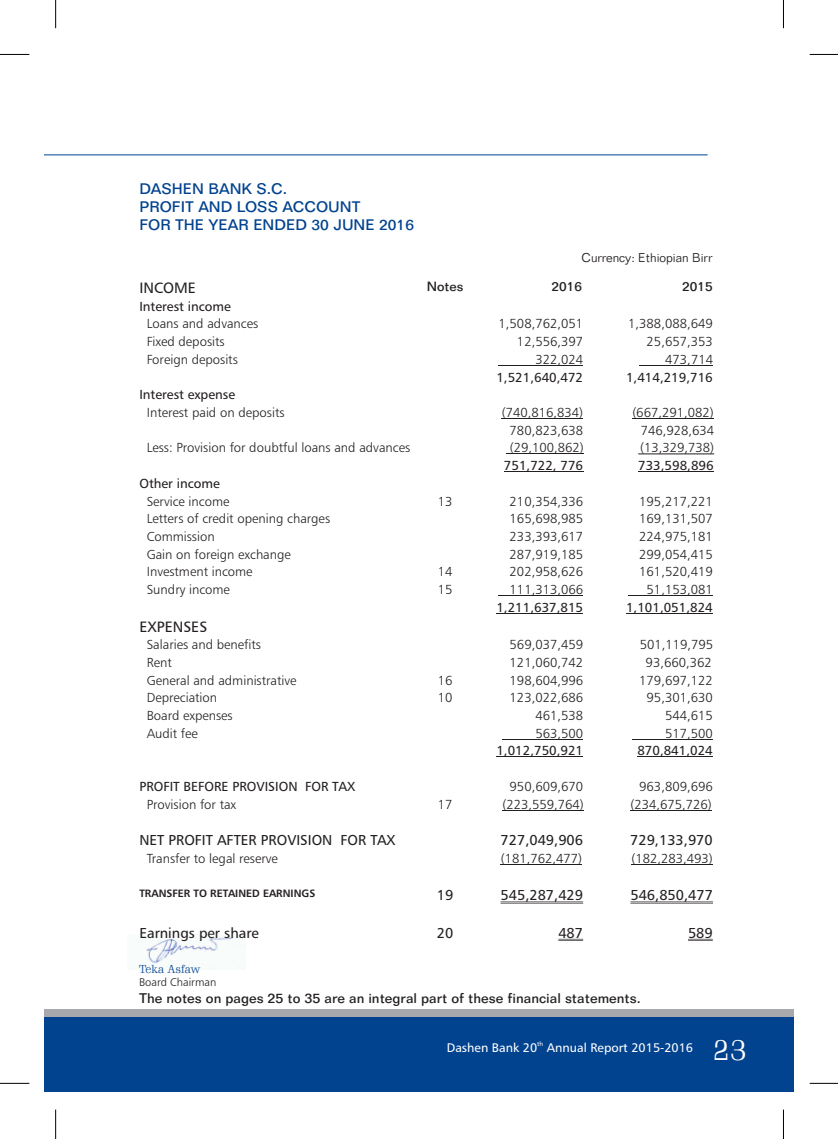
<style>
.page{position:relative;width:838px;height:1139px;background:#fff}
.page>*{position:absolute;margin:0;border:0;box-sizing:border-box;transform-origin:0 0}
.t1{font:300 30px "Schadow BT";color:#fff}
.t2{font:500 15px/18px "Folio BT";color:#02438f}
.t3{font:15px "Humanist 777 BT Roman B";color:#231f20}
.t4{font:14.38px "Humanist 777 BT Roman B";color:#231f20}
.t5{font:500 13.75px "Folio BT";color:#231f20}
.t6{font:13.12px "Humanist 777 BT Light B";color:#231f20}
.t7{font:13.12px "Humanist 777 BT Roman B";color:#231f20}
.t8{font:500 13.12px "Folio BT";color:#231f20}
.t9{font:12.5px "Humanist 777 BT Roman B";color:#fff}
.t10{font:300 12.5px "Folio BT";color:#231f20}
.t11{font:11.25px "Humanist 777 BT Light B";color:#231f20}
.t12{font:300 11.25px "Schadow BT";color:#02438f}
.t13{font:10.62px "Humanist 777 BT Bold B";color:#231f20}
.t14{font:6.25px "Humanist 777 BT Roman B";color:#fff}
</style>
<div class="page">
<img style="left:131px;top:936px;width:110px;height:34px">
<hr style="left:44px;top:154px;width:663px;height:1px;background:#02438f">
<div style="left:56px;top:1017px;width:737px;height:75px;background:#02438f"></div>
<hr style="left:498px;top:365px;width:85px;height:1px;background:#231f20">
<hr style="left:639px;top:365px;width:74px;height:1px;background:#231f20">
<hr style="left:502px;top:418px;width:81px;height:1px;background:#231f20">
<hr style="left:632px;top:418px;width:81px;height:1px;background:#231f20">
<hr style="left:506px;top:454px;width:78px;height:1px;background:#231f20">
<hr style="left:504px;top:471px;width:79px;height:1px;background:#231f20">
<hr style="left:638px;top:471px;width:75px;height:1px;background:#231f20">
<hr style="left:498px;top:595px;width:85px;height:1px;background:#231f20">
<hr style="left:628px;top:595px;width:84px;height:1px;background:#231f20">
<hr style="left:496px;top:613px;width:87px;height:1px;background:#231f20">
<hr style="left:626px;top:613px;width:86px;height:1px;background:#231f20">
<hr style="left:502px;top:739px;width:81px;height:1px;background:#231f20">
<hr style="left:632px;top:739px;width:80px;height:1px;background:#231f20">
<hr style="left:496px;top:757px;width:87px;height:1px;background:#231f20">
<hr style="left:637px;top:757px;width:75px;height:1px;background:#231f20">
<hr style="left:502px;top:810px;width:82px;height:1px;background:#231f20">
<hr style="left:630px;top:810px;width:82px;height:1px;background:#231f20">
<hr style="left:501px;top:865px;width:81px;height:1px;background:#231f20">
<hr style="left:631px;top:865px;width:81px;height:1px;background:#231f20">
<hr style="left:500px;top:901px;width:83px;height:1px;background:#231f20">
<hr style="left:500px;top:903px;width:83px;height:1px;background:#231f20">
<hr style="left:630px;top:901px;width:83px;height:1px;background:#231f20">
<hr style="left:630px;top:903px;width:83px;height:1px;background:#231f20">
<svg style="left:558px;top:939px;width:25px;height:2px"></svg>
<svg style="left:688px;top:939px;width:24px;height:2px"></svg>
<hr style="left:638px;top:454px;width:76px;height:1px;background:#231f20">
<div style="left:44px;top:1017px;width:12px;height:75px;background:#02438f"></div>
<div style="left:44px;top:1009px;width:749px;height:8px;background:#a7a9ac"></div>
<svg style="left:0;top:1083px;width:29px;height:1px"></svg>
<hr style="left:55px;top:1109px;width:1px;height:30px;background:#000">
<svg style="left:0;top:54px;width:29px;height:1px"></svg>
<svg style="left:55px;top:0;width:1px;height:28px"></svg>
<svg style="left:809px;top:54px;width:29px;height:1px"></svg>
<svg style="left:783px;top:0;width:1px;height:28px"></svg>
<svg style="left:809px;top:1083px;width:29px;height:1px"></svg>
<hr style="left:783px;top:1109px;width:1px;height:30px;background:#000">
<p class="t2" style="left:139px;top:181px;width:276px">DASHEN BANK S.C.<br>PROFIT AND LOSS ACCOUNT<br>FOR THE YEAR ENDED 30 JUNE 2016</p>
<p class="t10" style="left:581px;top:252px;width:132px">Currency: Ethiopian Birr</p>
<p class="t3" style="left:139px;top:282px;width:58px">INCOME</p>
<p class="t8" style="left:427px;top:281px;width:38px">Notes</p>
<p class="t8" style="left:551px;top:281px;width:32px">2016</p>
<p class="t8" style="left:682px;top:281px;width:32px">2015</p>
<p class="t7" style="left:139px;top:301px;width:93px">Interest income</p>
<p class="t6" style="left:147px;top:318px;width:113px">Loans and advances</p>
<p class="t6" style="left:498px;top:318px;width:86px">1,508,762,051</p>
<p class="t6" style="left:628px;top:318px;width:86px">1,388,088,649</p>
<p class="t6" style="left:147px;top:336px;width:79px">Fixed deposits</p>
<p class="t6" style="left:517px;top:336px;width:68px">12,556,397</p>
<p class="t6" style="left:646px;top:336px;width:68px">25,657,353</p>
<p class="t6" style="left:147px;top:354px;width:93px">Foreign deposits</p>
<p class="t6" style="left:535px;top:354px;width:49px">322,024</p>
<p class="t6" style="left:665px;top:354px;width:49px">473,714</p>
<p class="t7" style="left:496px;top:372px;width:88px">1,521,640,472</p>
<p class="t7" style="left:626px;top:372px;width:88px">1,414,219,716</p>
<p class="t7" style="left:139px;top:389px;width:97px">Interest expense</p>
<p class="t6" style="left:147px;top:407px;width:139px">Interest paid on deposits</p>
<p class="t6" style="left:502px;top:407px;width:83px">(740,816,834)</p>
<p class="t6" style="left:632px;top:407px;width:83px">(667,291,082)</p>
<p class="t6" style="left:509px;top:425px;width:75px">780,823,638</p>
<p class="t6" style="left:640px;top:425px;width:75px">746,928,634</p>
<p class="t6" style="left:147px;top:442px;width:265px">Less: Provision for doubtful loans and advances</p>
<p class="t6" style="left:510px;top:442px;width:75px">(29,100,862)</p>
<p class="t6" style="left:640px;top:442px;width:75px">(13,329,738)</p>
<p class="t7" style="left:504px;top:460px;width:81px">751,722, 776</p>
<p class="t7" style="left:638px;top:460px;width:77px">733,598,896</p>
<p class="t7" style="left:139px;top:478px;width:82px">Other income</p>
<p class="t6" style="left:147px;top:495px;width:84px">Service income</p>
<p class="t6" style="left:438px;top:495px;width:16px">13</p>
<p class="t6" style="left:509px;top:495px;width:75px">210,354,336</p>
<p class="t6" style="left:639px;top:495px;width:75px">195,217,221</p>
<p class="t6" style="left:147px;top:513px;width:185px">Letters of credit opening charges</p>
<p class="t6" style="left:509px;top:513px;width:75px">165,698,985</p>
<p class="t6" style="left:639px;top:513px;width:75px">169,131,507</p>
<p class="t6" style="left:147px;top:531px;width:69px">Commission</p>
<p class="t6" style="left:509px;top:531px;width:75px">233,393,617</p>
<p class="t6" style="left:639px;top:531px;width:75px">224,975,181</p>
<p class="t6" style="left:147px;top:549px;width:146px">Gain on foreign exchange</p>
<p class="t6" style="left:509px;top:549px;width:75px">287,919,185</p>
<p class="t6" style="left:639px;top:549px;width:75px">299,054,415</p>
<p class="t6" style="left:147px;top:566px;width:107px">Investment income</p>
<p class="t6" style="left:438px;top:566px;width:16px">14</p>
<p class="t6" style="left:509px;top:566px;width:75px">202,958,626</p>
<p class="t6" style="left:639px;top:566px;width:75px">161,520,419</p>
<p class="t6" style="left:147px;top:584px;width:85px">Sundry income</p>
<p class="t6" style="left:438px;top:584px;width:16px">15</p>
<p class="t6" style="left:509px;top:584px;width:75px">111,313,066</p>
<p class="t6" style="left:646px;top:584px;width:68px">51,153,081</p>
<p class="t7" style="left:496px;top:602px;width:88px">1,211,637,815</p>
<p class="t7" style="left:626px;top:602px;width:88px">1,101,051,824</p>
<p class="t3" style="left:139px;top:620px;width:69px">EXPENSES</p>
<p class="t6" style="left:147px;top:639px;width:116px">Salaries and benefits</p>
<p class="t6" style="left:509px;top:639px;width:75px">569,037,459</p>
<p class="t6" style="left:640px;top:639px;width:75px">501,119,795</p>
<p class="t6" style="left:147px;top:657px;width:27px">Rent</p>
<p class="t6" style="left:509px;top:657px;width:75px">121,060,742</p>
<p class="t6" style="left:645px;top:657px;width:68px">93,660,362</p>
<p class="t6" style="left:147px;top:674px;width:151px">General and administrative</p>
<p class="t6" style="left:438px;top:674px;width:16px">16</p>
<p class="t6" style="left:509px;top:674px;width:75px">198,604,996</p>
<p class="t6" style="left:639px;top:674px;width:75px">179,697,122</p>
<p class="t6" style="left:147px;top:692px;width:72px">Depreciation</p>
<p class="t6" style="left:438px;top:692px;width:16px">10</p>
<p class="t6" style="left:509px;top:692px;width:75px">123,022,686</p>
<p class="t6" style="left:646px;top:692px;width:68px">95,301,630</p>
<p class="t6" style="left:147px;top:710px;width:87px">Board expenses</p>
<p class="t6" style="left:535px;top:710px;width:49px">461,538</p>
<p class="t6" style="left:665px;top:710px;width:49px">544,615</p>
<p class="t6" style="left:147px;top:728px;width:53px">Audit fee</p>
<p class="t6" style="left:535px;top:728px;width:49px">563,500</p>
<p class="t6" style="left:665px;top:728px;width:49px">517,500</p>
<p class="t7" style="left:496px;top:745px;width:88px">1,012,750,921</p>
<p class="t7" style="left:637px;top:745px;width:77px">870,841,024</p>
<p class="t7" style="left:139px;top:781px;width:217px">PROFIT BEFORE PROVISION FOR TAX</p>
<p class="t6" style="left:509px;top:781px;width:75px">950,609,670</p>
<p class="t6" style="left:639px;top:781px;width:75px">963,809,696</p>
<p class="t6" style="left:147px;top:798px;width:91px">Provision for tax</p>
<p class="t6" style="left:438px;top:798px;width:16px">17</p>
<p class="t6" style="left:502px;top:798px;width:83px">(223,559,764)</p>
<p class="t6" style="left:630px;top:798px;width:83px">(234,675,726)</p>
<p class="t4" style="left:139px;top:834px;width:258px">NET PROFIT AFTER PROVISION FOR TAX</p>
<p class="t4" style="left:500px;top:834px;width:84px">727,049,906</p>
<p class="t4" style="left:630px;top:834px;width:84px">729,133,970</p>
<p class="t6" style="left:147px;top:853px;width:133px">Transfer to legal reserve</p>
<p class="t6" style="left:501px;top:853px;width:83px">(181,762,477)</p>
<p class="t6" style="left:631px;top:853px;width:83px">(182,283,493)</p>
<p class="t13" style="left:139px;top:888px;width:177px">TRANSFER TO RETAINED EARNINGS</p>
<p class="t4" style="left:437px;top:889px;width:18px">19</p>
<p class="t4" style="left:500px;top:889px;width:84px">545,287,429</p>
<p class="t4" style="left:630px;top:889px;width:84px">546,850,477</p>
<p class="t4" style="left:139px;top:926px;width:121px">Earnings per share</p>
<p class="t4" style="left:437px;top:926px;width:18px">20</p>
<p class="t4" style="left:558px;top:926px;width:26px">487</p>
<p class="t4" style="left:688px;top:926px;width:26px">589</p>
<p class="t12" style="left:139px;top:964px;width:63px">Teka Asfaw</p>
<p class="t11" style="left:139px;top:977px;width:79px">Board Chairman</p>
<p class="t5" style="left:139px;top:992px;width:503px">The notes on pages 25 to 35 are an integral part of these financial statements.</p>
<p class="t14" style="left:537px;top:1041px;width:7px">th</p>
<p class="t9" style="left:447px;top:1042px;width:248px">Dashen Bank 20 Annual Report 2015-2016</p>
<h1 class="t1" style="left:713px;top:1037px;width:35px">23</h1>
</div>
